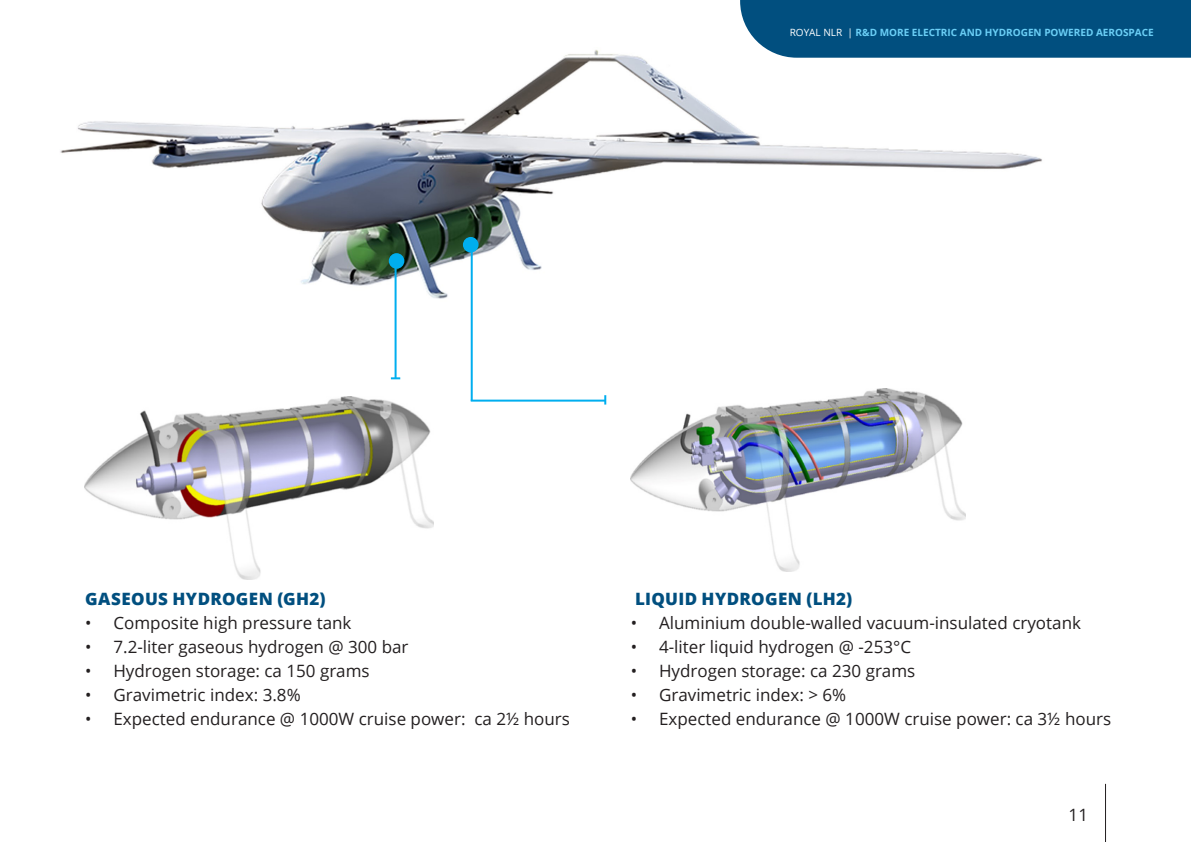
<style>
.page{position:relative;width:1191px;height:842px;background:#fff}
.page>*{position:absolute;margin:0;border:0;box-sizing:border-box;transform-origin:0 0}
.t1{font:17px "Open Sans";color:#231f20}
.NLR_Tussenkopjes{font:800 17px "Open Sans";letter-spacing:.02em;color:#014f7f}
.t2{font:700 10px "Open Sans";color:#6bcff6}
.s1{font-weight:400;color:#fff}
</style>
<div class="page">
<img style="left:630px;top:389px;width:335px;height:183px">
<img style="left:60px;top:50px;width:982px;height:259px">
<img style="left:85px;top:396px;width:349px;height:183px">
<div style="left:389px;top:253px;width:15px;height:16px;background:#00aeef;border-radius:50%"></div>
<hr style="left:394px;top:265px;width:2px;height:113px;background:#00aeef">
<div style="left:463px;top:237px;width:15px;height:16px;background:#00aeef;border-radius:50%"></div>
<hr style="left:471px;top:245px;width:2px;height:156px;background:#00aeef">
<hr style="left:471px;top:400px;width:135px;height:2px;background:#00aeef">
<svg style="left:604px;top:395px;width:2px;height:10px"></svg>
<svg style="left:391px;top:377px;width:9px;height:2px"></svg>
<hr style="left:1105px;top:784px;width:1px;height:58px;background:#231f20">
<div style="left:740px;top:0;width:451px;height:58px;background:#014f7f"></div>
<p class="t2" style="left:789px;top:25px;width:365px"><span class="s1">ROYAL NLR |</span> R&amp;D MORE ELECTRIC AND HYDROGEN POWERED AEROSPACE</p>
<p class="NLR_Tussenkopjes" style="left:85px;top:586px;width:242px">GASEOUS HYDROGEN (GH2)</p>
<p class="t1" style="left:85px;top:611px;width:268px">• Composite high pressure tank</p>
<p class="t1" style="left:85px;top:635px;width:325px">• 7.2-liter gaseous hydrogen @ 300 bar</p>
<p class="t1" style="left:85px;top:659px;width:286px">• Hydrogen storage: ca 150 grams</p>
<p class="t1" style="left:85px;top:683px;width:217px">• Gravimetric index: 3.8%</p>
<p class="t1" style="left:85px;top:707px;width:486px">• Expected endurance @ 1000W cruise power: ca 2½ hours</p>
<p class="NLR_Tussenkopjes" style="left:635px;top:586px;width:219px">LIQUID HYDROGEN (LH2)</p>
<p class="t1" style="left:630px;top:611px;width:452px">• Aluminium double-walled vacuum-insulated cryotank</p>
<p class="t1" style="left:630px;top:635px;width:282px">• 4-liter liquid hydrogen @ -253°C</p>
<p class="t1" style="left:630px;top:659px;width:286px">• Hydrogen storage: ca 230 grams</p>
<p class="t1" style="left:630px;top:683px;width:217px">• Gravimetric index: &gt; 6%</p>
<p class="t1" style="left:630px;top:707px;width:482px">• Expected endurance @ 1000W cruise power: ca 3½ hours</p>
<p class="t1" style="left:1068px;top:803px;width:21px">11</p>
</div>
